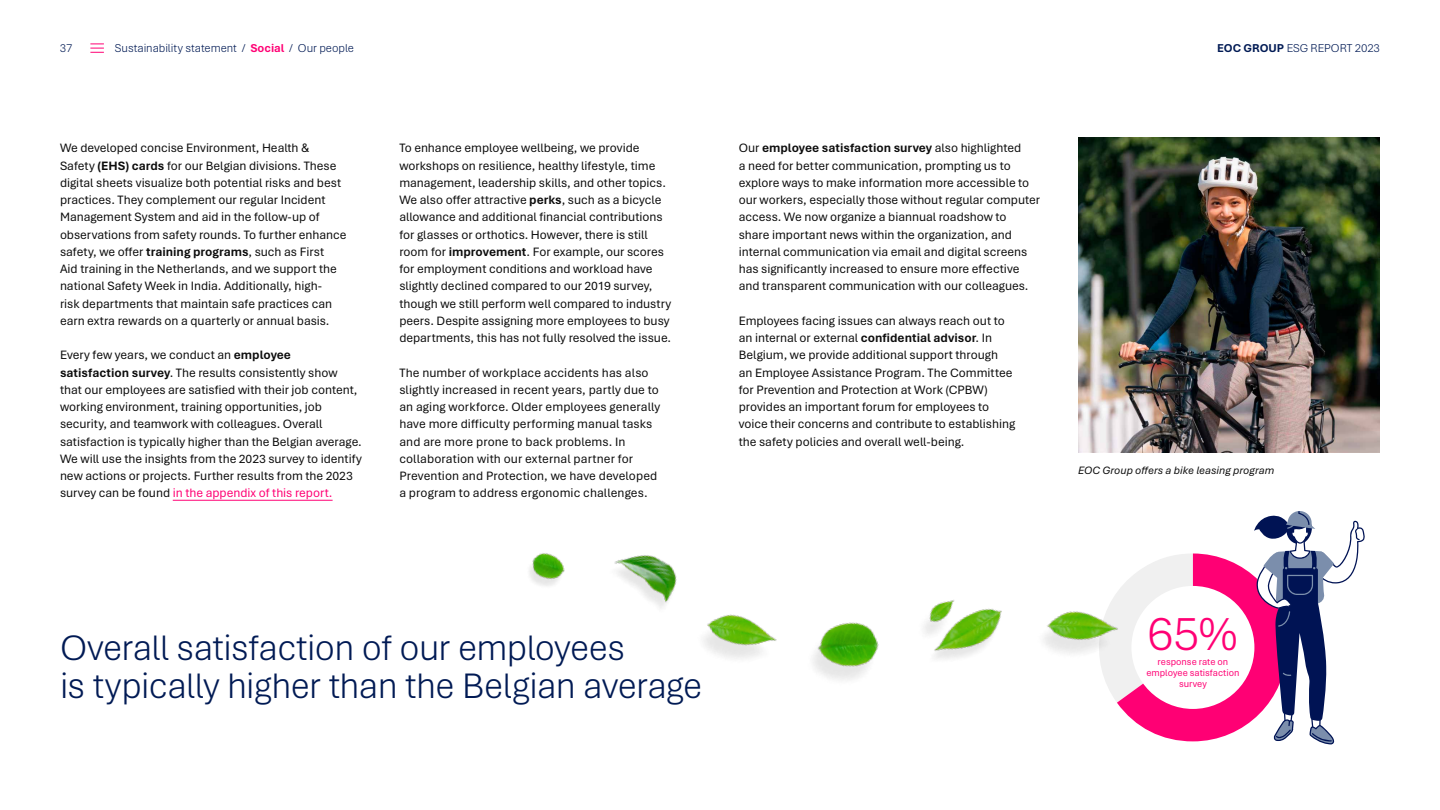
<style>
.page{position:relative;width:1440px;height:810px;background:#fff}
.page>*{position:absolute;margin:0;border:0;box-sizing:border-box;transform-origin:0 0}
.t1{font:300 49.8px "Aptos";color:#ff0074}
.t2{font:300 37.28px/37.3px "Aptos";letter-spacing:-.015em;color:#011a54}
.t3{font:12.75px/17.2px "Aptos";letter-spacing:-.005em;color:#0c0c0c}
.t4{font:300 12px "Aptos";letter-spacing:-.005em;color:#011a54}
.t5{font:italic 11.25px "Aptos";color:#0c0c0c}
.t6{font:9.75px/11.2px "Aptos";color:#ff0074;text-align:center}
.s1{font-weight:700;color:#ff0074}
.s2{font-weight:700}
.s3{color:#ff0074}
</style>
<div class="page">
<hr style="left:173px;top:500px;width:160px;height:1px;background:#ff0074">
<img style="left:529px;top:553px;width:557px;height:127px">
<svg style="left:1086px;top:511px;width:279px;height:233px"></svg>
<img style="left:1078px;top:137px;width:302px;height:316px">
<svg style="left:90px;top:44px;width:14px;height:9px"></svg>
<p class="t4" style="left:60px;top:40px;width:14px">37</p>
<p class="t4" style="left:115px;top:40px;width:241px">Sustainability statement / <span class="s1">Social</span> / Our people</p>
<p class="t4" style="left:1217px;top:40px;width:164px"><span class="s2">EOC GROUP</span> ESG REPORT 2023</p>
<p class="t3" style="left:60px;top:139px;width:288px">We developed concise Environment, Health &amp; Safety <span class="s2">(EHS) cards</span> for our Belgian divisions. These digital sheets visualize both potential risks and best practices. They complement our regular Incident Management System and aid in the follow-up of observations from safety rounds. To further enhance safety, we offer <span class="s2">training programs</span>, such as First<br>Aid training in the Netherlands, and we support the national Safety Week in India. Additionally, high-<br>risk departments that maintain safe practices can earn extra rewards on a quarterly or annual basis.</p>
<p class="t3" style="left:60px;top:346px;width:303px">Every few years, we conduct an <span class="s2">employee satisfaction survey</span>. The results consistently show that our employees are satisfied with their job content, working environment, training opportunities, job security, and teamwork with colleagues. Overall satisfaction is typically higher than the Belgian average.<br>We will use the insights from the 2023 survey to identify new actions or projects. Further results from the 2023 survey can be found <span class="s3">in the appendix of this report.</span></p>
<p class="t3" style="left:399px;top:139px;width:273px">To enhance employee wellbeing, we provide workshops on resilience, healthy lifestyle, time management, leadership skills, and other topics.<br>We also offer attractive <span class="s2">perks</span>, such as a bicycle allowance and additional financial contributions for glasses or orthotics. However, there is still room for <span class="s2">improvement</span>. For example, our scores for employment conditions and workload have slightly declined compared to our 2019 survey, though we still perform well compared to industry peers. Despite assigning more employees to busy departments, this has not fully resolved the issue.</p>
<p class="t3" style="left:399px;top:363px;width:263px">The number of workplace accidents has also slightly increased in recent years, partly due to an aging workforce. Older employees generally have more difficulty performing manual tasks and are more prone to back problems. In collaboration with our external partner for Prevention and Protection, we have developed a program to address ergonomic challenges.</p>
<p class="t3" style="left:739px;top:139px;width:303px">Our <span class="s2">employee satisfaction survey</span> also highlighted<br>a need for better communication, prompting us to explore ways to make information more accessible to our workers, especially those without regular computer access. We now organize a biannual roadshow to share important news within the organization, and internal communication via email and digital screens has significantly increased to ensure more effective and transparent communication with our colleagues.</p>
<p class="t3" style="left:739px;top:311px;width:278px">Employees facing issues can always reach out to an internal or external <span class="s2">confidential advisor</span>. In Belgium, we provide additional support through<br>an Employee Assistance Program. The Committee for Prevention and Protection at Work (CPBW) provides an important forum for employees to voice their concerns and contribute to establishing the safety policies and overall well-being.</p>
<p class="t5" style="left:1078px;top:463px;width:198px">EOC Group offers a bike leasing program</p>
<h2 class="t2" style="left:60px;top:628px;width:644px">Overall satisfaction of our employees<br>is typically higher than the Belgian average</h2>
<h1 class="t1" style="left:1147px;top:600px;width:93px">65%</h1>
<p class="t6" style="left:1146px;top:655px;width:95px">response rate on employee satisfaction survey</p>
</div>
